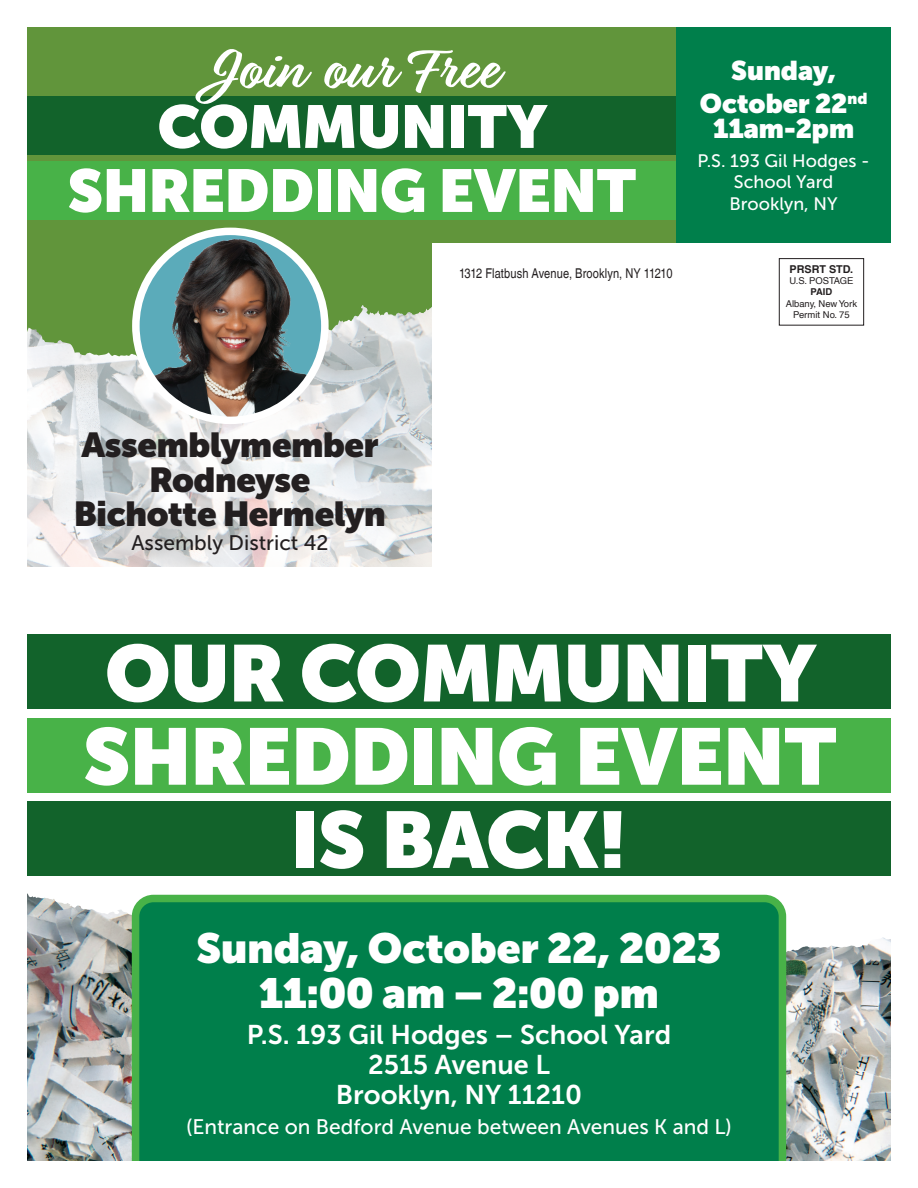
<style>
.page{position:relative;width:918px;height:1188px;background:#fff}
.page>*{position:absolute;margin:0;border:0;box-sizing:border-box;transform-origin:0 0}
.t1{font:900 79.5px/83.2px "Museo Sans Display";color:#fff;text-align:center}
.t2{font:700 61.5px "Relation Two";color:#fff}
.t3{font:900 60px/64.1px "Museo Sans Display";color:#fff;text-align:center}
.t4{font:900 42px/45px "Museo Sans Display";color:#fff;text-align:center}
.t5{font:900 34.5px/34.5px "Museo Sans Display";letter-spacing:-.01em;color:#231f20;text-align:center}
.t6{font:27px/30px "Museo Sans 700";color:#fff;text-align:center}
.t7{font:900 27px/32.4px "Museo Sans Display";color:#fff;text-align:center}
.t8{font:21px "Museo Sans 500";color:#fff}
.t9{font:21px "Museo Sans 500";color:#231f20}
.t10{font:18px/21.6px "Museo Sans 500";color:#fff;text-align:center}
.t11{font:condensed 13.5px "Helvetica";letter-spacing:.01em;color:#231f20}
.t12{font:700 10.8px "Helvetica";color:#231f20}
.t13{font:9.45px/11.4px "Helvetica";color:#231f20;text-align:center}
.t14{font:700 9.45px "Helvetica";color:#231f20}
</style>
<div class="page">
<img style="left:27px;top:365px;width:405px;height:201px">
<svg style="left:27px;top:27px;width:649px;height:338px;background:#6a9b48"></svg>
<img style="left:27px;top:893px;width:864px;height:268px">
<svg style="left:128px;top:893px;width:662px;height:268px;background:#07834d"></svg>
<div style="left:27px;top:801px;width:864px;height:75px;background:#12632b"></div>
<div style="left:27px;top:634px;width:864px;height:75px;background:#12632b"></div>
<div style="left:27px;top:96px;width:864px;height:59px;background:#12632b"></div>
<div style="left:27px;top:161px;width:864px;height:58px;background:#48b248"></div>
<div style="left:27px;top:718px;width:864px;height:75px;background:#48b248"></div>
<img style="left:136px;top:234px;width:189px;height:186px">
<div style="left:132px;top:228px;width:197px;height:196px;border:8px solid #fff;border-radius:50%"></div>
<div style="left:676px;top:27px;width:215px;height:216px;background:#007f4b"></div>
<div style="left:433px;top:243px;width:485px;height:351px;background:#fff"></div>
<div style="left:779px;top:258px;width:85px;height:68px;border:1px solid #231f20"></div>
<h2 class="t2" style="left:207px;top:34px;width:289px">Join our Free</h2>
<h3 class="t3" style="left:68px;top:95px;width:570px">COMMUNITY<br>SHREDDING EVENT</h3>
<p class="t11" style="left:459px;top:265px;width:215px">1312 Flatbush Avenue, Brooklyn, NY 11210</p>
<p class="t7" style="left:700px;top:55px;width:169px">Sunday,<br>October 22<sup>nd</sup></p>
<p class="t7" style="left:713px;top:113px;width:143px">11am-2pm</p>
<p class="t10" style="left:698px;top:150px;width:174px">P.S. 193 Gil Hodges -<br>School Yard<br>Brooklyn, NY</p>
<p class="t12" style="left:790px;top:264px;width:65px">PRSRT STD.</p>
<p class="t13" style="left:789px;top:276px;width:66px">U.S. POSTAGE</p>
<p class="t14" style="left:811px;top:288px;width:23px">PAID</p>
<p class="t13" style="left:786px;top:298px;width:73px">Albany, New York<br>Permit No. 75</p>
<p class="t5" style="left:74px;top:428px;width:313px">Assemblymember<br>Rodneyse<br>Bichotte Hermelyn</p>
<p class="t9" style="left:131px;top:531px;width:199px">Assembly District 42</p>
<h1 class="t1" style="left:83px;top:632px;width:755px">OUR COMMUNITY<br>SHREDDING EVENT<br>IS BACK!</h1>
<h3 class="t4" style="left:196px;top:925px;width:527px">Sunday, October 22, 2023<br>11:00 am – 2:00 pm</h3>
<p class="t6" style="left:247px;top:1020px;width:426px">P.S. 193 Gil Hodges – School Yard<br>2515 Avenue L<br>Brooklyn, NY 11210</p>
<p class="t8" style="left:186px;top:1116px;width:547px">(Entrance on Bedford Avenue between Avenues K and L)</p>
</div>
